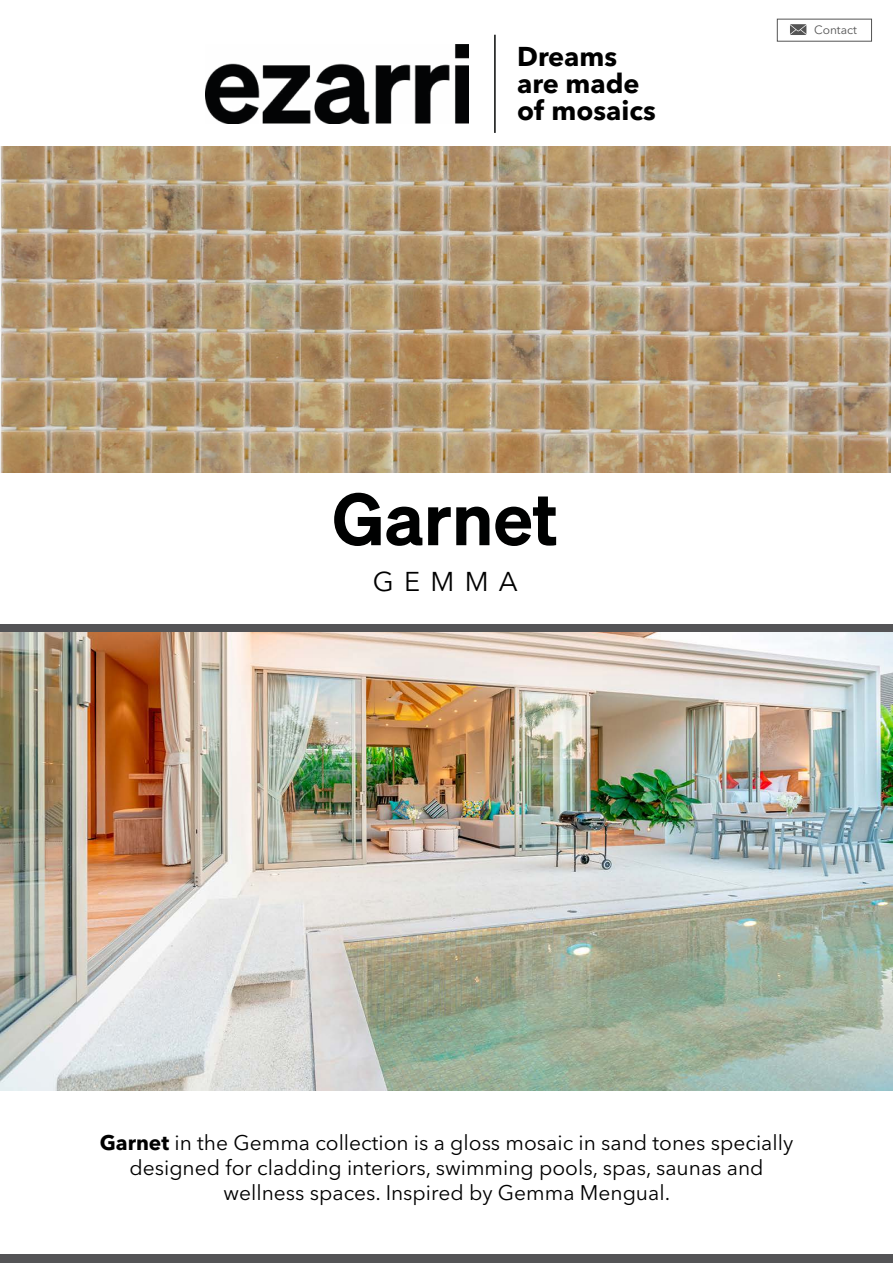
<style>
.page{position:relative;width:893px;height:1263px;background:#fff}
.page>*{position:absolute;margin:0;border:0;box-sizing:border-box;transform-origin:0 0}
.t1{font:600 72px "Test Sohne";color:#000101}
.t2{font:700 27px/27px "Avenir Next LT Pro";color:#000}
.t3{font:27px "Avenir Next LT Pro";letter-spacing:.38em;color:#000}
.t4{font:21px/25.2px "Avenir Next LT Pro";color:#000;text-align:center}
.t5{font:12px "Avenir Next LT Pro";color:#545454}
.s1{font-weight:700}
</style>
<div class="page">
<svg style="left:790px;top:24px;width:16px;height:11px"></svg>
<img style="left:205px;top:44px;width:263px;height:79px">
<hr style="left:494px;top:35px;width:2px;height:98px;background:#070908">
<div style="left:0;top:624px;width:893px;height:9px;background:#545456"></div>
<img style="left:0;top:633px;width:893px;height:458px">
<div style="left:0;top:1254px;width:893px;height:9px;background:#545456"></div>
<img style="left:0;top:147px;width:891px;height:325px">
<p class="t2" style="left:517px;top:44px;width:140px">Dreams are made of mosaics</p>
<h1 class="t1" style="left:332px;top:478px;width:227px">Garnet</h1>
<p class="t3" style="left:373px;top:570px;width:146px">GEMMA</p>
<p class="t5" style="left:814px;top:25px;width:44px">Contact</p>
<p class="t4" style="left:100px;top:1132px;width:695px"><span class="s1">Garnet</span> in the Gemma collection is a gloss mosaic in sand tones specially designed for cladding interiors, swimming pools, spas, saunas and wellness spaces. Inspired by Gemma Mengual.</p>
</div>
